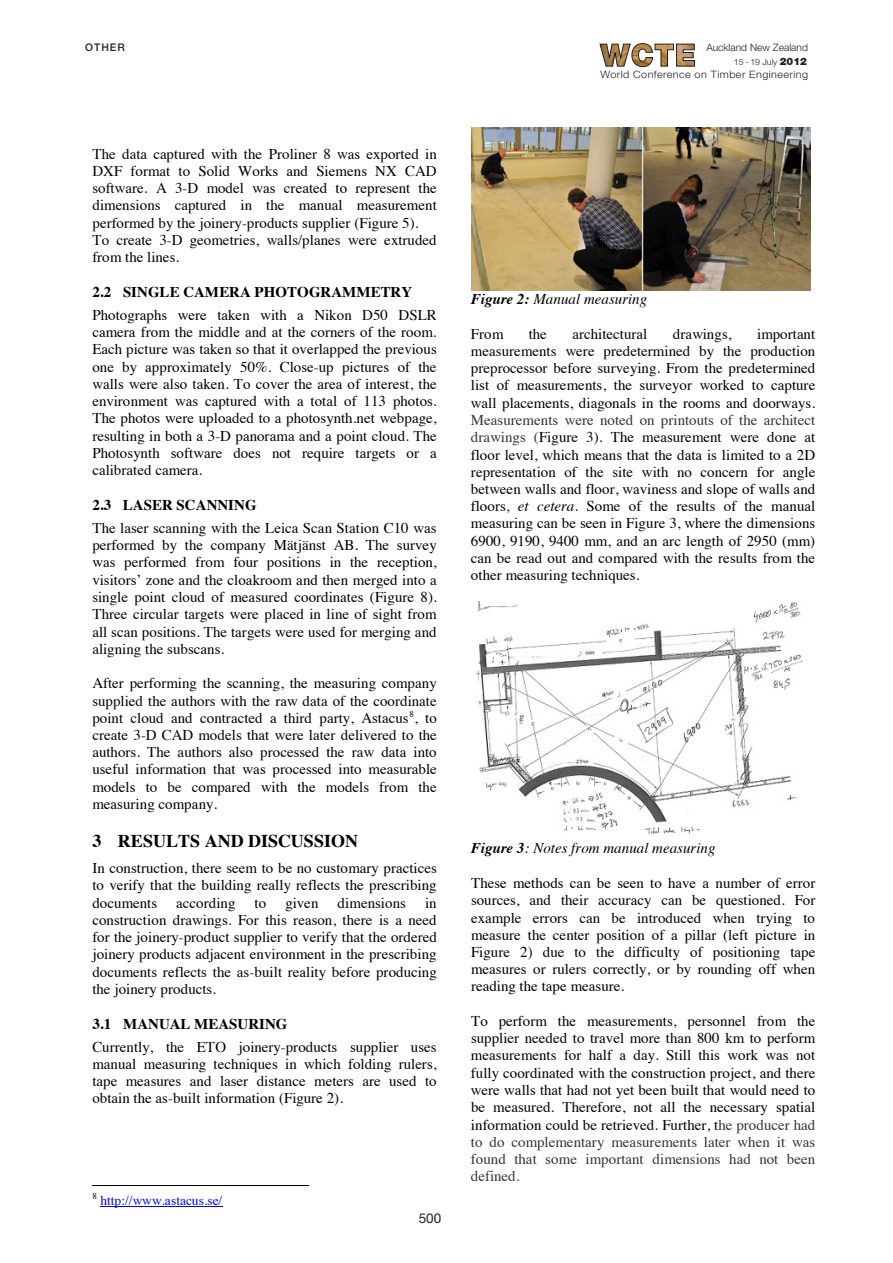
<style>
.page{position:relative;width:893px;height:1263px;background:#fff}
.page>*{position:absolute;margin:0;border:0;box-sizing:border-box;transform-origin:0 0}
.t1{font:700 18px "Times";color:#000}
.t2{font:15px/17.2px "Times";color:#000;text-align:justify}
.t3{font:italic 15px "Times";letter-spacing:.005em;color:#000}
.t4{font:13.5px "Times";color:#00f}
.t5{font:13.5px "Helvetica Neue";color:#231f20}
.t6{font:500 10.5px "Helvetica Neue";letter-spacing:.1em;color:#231f20}
.t7{font:300 10.2px "Helvetica Neue";letter-spacing:.04em;color:#231f20;scale:1.06 1}
.t8{font:300 10.2px "Helvetica Neue";color:#231f20}
.t9{font:300 8.7px "Helvetica Neue";color:#231f20}
.s1{font-weight:700}
.s2{font-weight:900;font-size:10.2px}
.s3{color:#333}
.s4{font-style:italic}
</style>
<div class="page">
<svg style="left:600px;top:43px;width:95px;height:24px"></svg>
<hr style="left:92px;top:1185px;width:216px;height:1px;background:#000">
<hr style="left:100px;top:1206px;width:123px;height:1px;background:#00f">
<img style="left:471px;top:128px;width:340px;height:163px">
<img style="left:476px;top:601px;width:327px;height:234px">
<p class="t6" style="left:85px;top:41px;width:41px">OTHER</p>
<p class="t2" style="left:92px;top:144px;width:346px;text-align:left">The data captured with the Proliner 8 was exported in DXF format to Solid Works and Siemens NX CAD software. A 3-D model was created to represent the dimensions captured in the manual measurement performed by the joinery-products supplier (Figure 5).<br>To create 3-D geometries, walls/planes were extruded from the lines.</p>
<p class="t2" style="left:92px;top:279px;width:346px;line-height:22.6px"><span class="s1">2.2 SINGLE CAMERA PHOTOGRAMMETRY<br></span>Photographs were taken with a Nikon D50 DSLR</p>
<p class="t2" style="left:92px;top:322px;width:346px">camera from the middle and at the corners of the room.<br>Each picture was taken so that it overlapped the previous one by approximately 50%. Close-up pictures of the walls were also taken. To cover the area of interest, the environment was captured with a total of 113 photos.<br>The photos were uploaded to a photosynth.net webpage, resulting in both a 3-D panorama and a point cloud. The Photosynth software does not require targets or a calibrated camera.</p>
<p class="t2" style="left:92px;top:492px;width:346px;line-height:22.8px"><span class="s1">2.3 LASER SCANNING<br></span>The laser scanning with the Leica Scan Station C10 was</p>
<p class="t2" style="left:92px;top:535px;width:346px">performed by the company Mätjänst AB. The survey was performed from four positions in the reception, visitors’ zone and the cloakroom and then merged into a single point cloud of measured coordinates (Figure 8).<br>Three circular targets were placed in line of sight from all scan positions. The targets were used for merging and aligning the subscans.</p>
<p class="t2" style="left:92px;top:673px;width:346px">After performing the scanning, the measuring company supplied the authors with the raw data of the coordinate point cloud and contracted a third party, Astacus<sup>8</sup>, to create 3-D CAD models that were later delivered to the authors. The authors also processed the raw data into useful information that was processed into measurable models to be compared with the models from the measuring company.</p>
<p class="t1" style="left:92px;top:823px;width:267px">3 RESULTS AND DISCUSSION</p>
<p class="t2" style="left:92px;top:858px;width:346px">In construction, there seem to be no customary practices to verify that the building really reflects the prescribing documents</p>
<p class="t2" style="left:176px;top:892px;width:61px">according</p>
<p class="t2" style="left:255px;top:892px;width:13px">to</p>
<p class="t2" style="left:285px;top:892px;width:35px">given</p>
<p class="t2" style="left:338px;top:892px;width:70px">dimensions</p>
<p class="t2" style="left:92px;top:892px;width:346px;text-indent:333px">in construction drawings. For this reason, there is a need for the joinery-product supplier to verify that the ordered joinery products adjacent environment in the prescribing documents reflects the as-built reality before producing the joinery products.</p>
<p class="t2" style="left:92px;top:1011px;width:346px;line-height:22.6px"><span class="s1">3.1 MANUAL MEASURING<br></span>Currently, the ETO joinery-products supplier uses</p>
<p class="t2" style="left:92px;top:1054px;width:346px">manual measuring techniques in which folding rulers, tape measures and laser distance meters are used to obtain the as-built information (Figure 2).</p>
<p class="t4" style="left:92px;top:1187px;width:131px"><sup>8</sup> http://www.astacus.se/</p>
<p class="t5" style="left:419px;top:1210px;width:24px">500</p>
<p class="t8" style="left:706px;top:41px;width:103px">Auckland New Zealand</p>
<p class="t9" style="left:734px;top:56px;width:75px">15 - 19 July <span class="s2">2012</span></p>
<p class="t7" style="left:600px;top:68px;width:197px">World Conference on Timber Engineering</p>
<p class="t3" style="left:471px;top:286px;width:178px"><span class="s1">Figure 2:</span> Manual measuring</p>
<p class="t2" style="left:471px;top:324px;width:34px">From</p>
<p class="t2" style="left:529px;top:324px;width:20px">the</p>
<p class="t2" style="left:572px;top:324px;width:76px">architectural</p>
<p class="t2" style="left:673px;top:324px;width:60px">drawings,</p>
<p class="t2" style="left:471px;top:324px;width:346px;text-indent:286px">important measurements were predetermined by the production preprocessor before surveying. From the predetermined list of measurements, the surveyor worked to capture wall placements, diagonals in the rooms and doorways.<br><span class="s3">Measurements were noted on printouts of the architect drawings (</span>Figure 3). The measurement were done at floor level, which means that the data is limited to a 2D representation of the site with no concern for angle between walls and floor, waviness and slope of walls and floors, <span class="s4">et cetera</span>. Some of the results of the manual measuring can be seen in Figure 3, where the dimensions 6900, 9190, 9400 mm, and an arc length of 2950 (mm) can be read out and compared with the results from the other measuring techniques.</p>
<p class="t3" style="left:471px;top:835px;width:246px"><span class="s1">Figure 3</span>: Notes from manual measuring</p>
<p class="t2" style="left:471px;top:873px;width:346px">These methods can be seen to have a number of error sources, and their accuracy can be questioned. For example errors can be introduced when trying to measure the center position of a pillar (left picture in Figure 2) due to the difficulty of positioning tape measures or rulers correctly, or by rounding off when reading the tape measure.</p>
<p class="t2" style="left:471px;top:1011px;width:346px">To perform the measurements, personnel from the supplier needed to travel more than 800 km to perform measurements for half a day. Still this work was not fully coordinated with the construction project, and there were walls that had not yet been built that would need to be measured. Therefore, not all the necessary spatial information could be retrieved. Further, t<span class="s3">he producer had to do complementary measurements later when it was found that some important dimensions had not been defined.</span></p>
</div>
